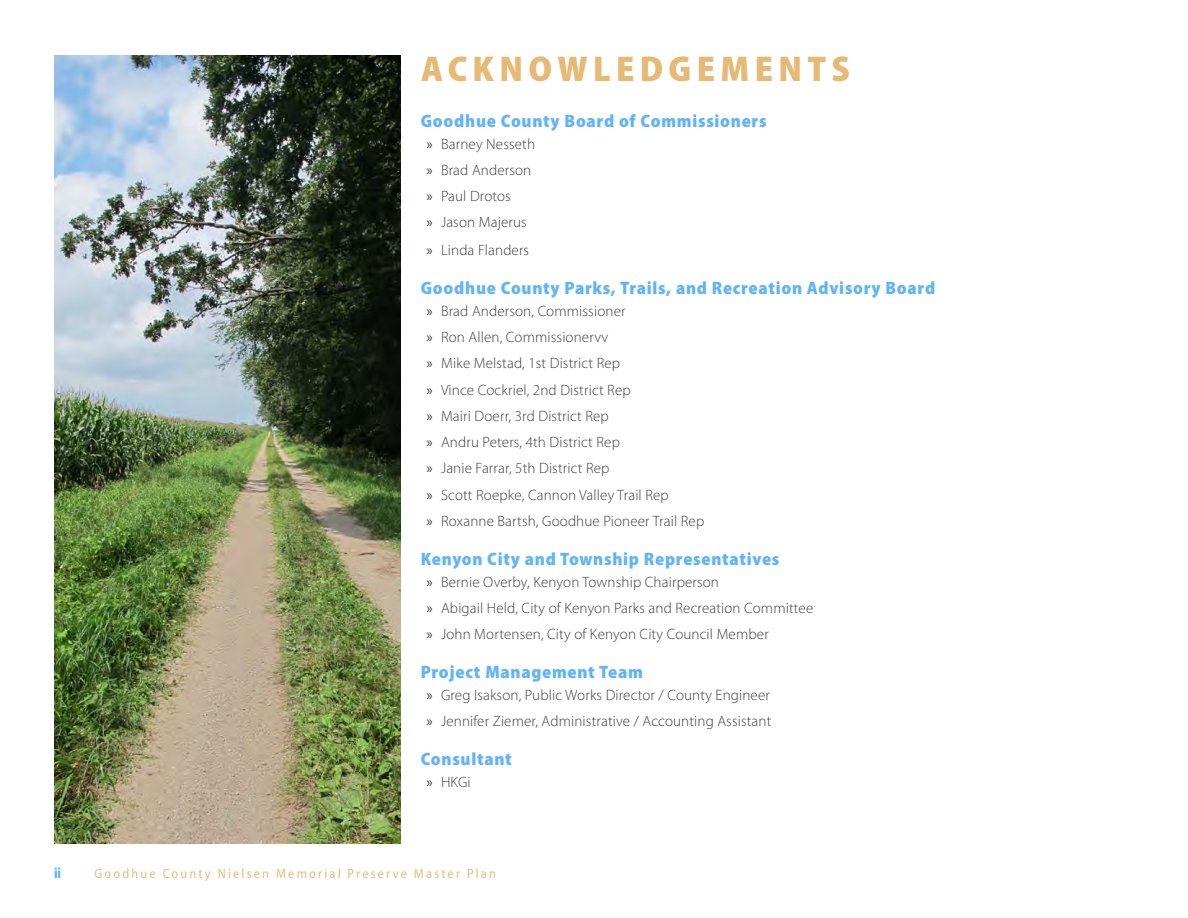
<style>
.page{position:relative;width:1188px;height:918px;background:#fff}
.page>*{position:absolute;margin:0;border:0;box-sizing:border-box;transform-origin:0 0}
.TOC_Header{font:900 semi-condensed 36px "Myriad Pro";letter-spacing:.15em;color:#e6b975}
.Header_2{font:900 semi-condensed 18px "Myriad Pro";letter-spacing:.04em;color:#61b4fa}
.t1{font:300 15px "Myriad Pro";letter-spacing:.01em;color:#3e3e3f}
.t2{font:900 condensed 15px "Myriad Pro";color:#66b6fa}
.t3{font:semi-condensed 13.5px "Myriad Pro";letter-spacing:.16em;color:#e7bc7c}
.s1{font-weight:400}
</style>
<div class="page">
<img style="left:54px;top:55px;width:346px;height:789px">
<p class="TOC_Header" style="left:421px;top:45px;width:430px">ACKNOWLEDGEMENTS</p>
<p class="Header_2" style="left:421px;top:109px;width:347px">Goodhue County Board of Commissioners</p>
<p class="t1" style="left:426px;top:134px;width:110px"><span class="s1">»</span> Barney Nesseth</p>
<p class="t1" style="left:426px;top:161px;width:106px"><span class="s1">»</span> Brad Anderson</p>
<p class="t1" style="left:426px;top:187px;width:86px"><span class="s1">»</span> Paul Drotos</p>
<p class="t1" style="left:426px;top:213px;width:102px"><span class="s1">»</span> Jason Majerus</p>
<p class="t1" style="left:426px;top:241px;width:104px"><span class="s1">»</span> Linda Flanders</p>
<p class="Header_2" style="left:421px;top:276px;width:516px">Goodhue County Parks, Trails, and Recreation Advisory Board</p>
<p class="t1" style="left:426px;top:302px;width:201px"><span class="s1">»</span> Brad Anderson, Commissioner</p>
<p class="t1" style="left:426px;top:328px;width:183px"><span class="s1">»</span> Ron Allen, Commissionervv</p>
<p class="t1" style="left:426px;top:354px;width:195px"><span class="s1">»</span> Mike Melstad, 1st District Rep</p>
<p class="t1" style="left:426px;top:380px;width:206px"><span class="s1">»</span> Vince Cockriel, 2nd District Rep</p>
<p class="t1" style="left:426px;top:407px;width:184px"><span class="s1">»</span> Mairi Doerr, 3rd District Rep</p>
<p class="t1" style="left:426px;top:433px;width:195px"><span class="s1">»</span> Andru Peters, 4th District Rep</p>
<p class="t1" style="left:426px;top:459px;width:185px"><span class="s1">»</span> Janie Farrar, 5th District Rep</p>
<p class="t1" style="left:426px;top:485px;width:244px"><span class="s1">»</span> Scott Roepke, Cannon Valley Trail Rep</p>
<p class="t1" style="left:426px;top:512px;width:279px"><span class="s1">»</span> Roxanne Bartsh, Goodhue Pioneer Trail Rep</p>
<p class="Header_2" style="left:421px;top:547px;width:360px">Kenyon City and Township Representatives</p>
<p class="t1" style="left:426px;top:572px;width:294px"><span class="s1">»</span> Bernie Overby, Kenyon Township Chairperson</p>
<p class="t1" style="left:426px;top:599px;width:388px"><span class="s1">»</span> Abigail Held, City of Kenyon Parks and Recreation Committee</p>
<p class="t1" style="left:426px;top:625px;width:344px"><span class="s1">»</span> John Mortensen, City of Kenyon City Council Member</p>
<p class="Header_2" style="left:421px;top:660px;width:224px">Project Management Team</p>
<p class="t1" style="left:426px;top:686px;width:345px"><span class="s1">»</span> Greg Isakson, Public Works Director / County Engineer</p>
<p class="t1" style="left:426px;top:712px;width:346px"><span class="s1">»</span> Jennifer Ziemer, Administrative / Accounting Assistant</p>
<p class="Header_2" style="left:421px;top:747px;width:93px">Consultant</p>
<p class="t1" style="left:426px;top:773px;width:46px"><span class="s1">»</span> HKGi</p>
<p class="t2" style="left:54px;top:863px;width:9px">ii</p>
<p class="t3" style="left:94px;top:865px;width:403px">Goodhue County Nielsen Memorial Preserve Master Plan</p>
</div>
